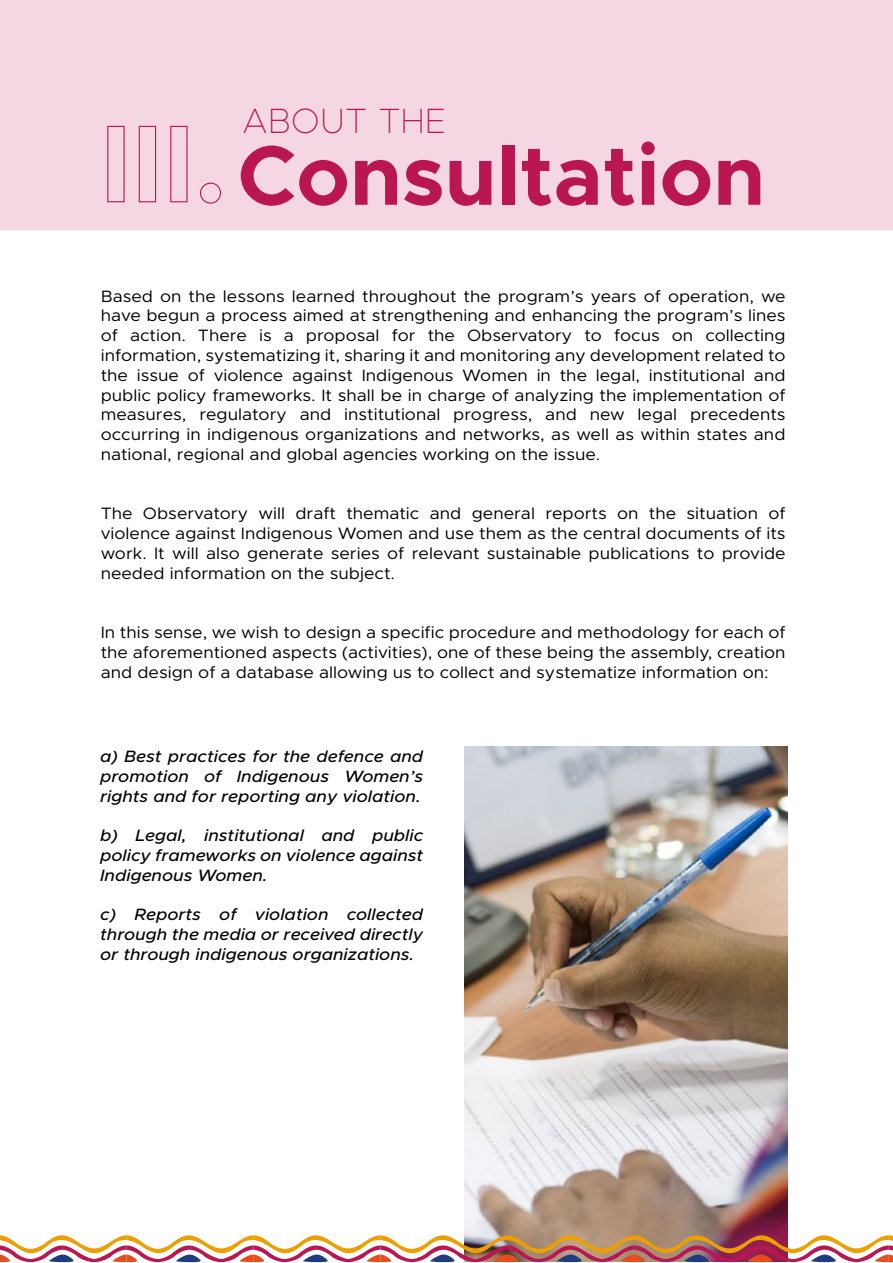
<style>
.page{position:relative;width:893px;height:1263px;background:#fff}
.page>*{position:absolute;margin:0;border:0;box-sizing:border-box;transform-origin:0 0}
.t1{font:700 84.75px "Metropolis";color:#ba1652}
.t2{font:100 35.25px "Metropolis";letter-spacing:.01em;color:#ba1652}
.t3{font:16.5px/19.8px "Metropolis";color:#000;text-align:justify;scale:1.06 1}
.t4{font:italic 500 16.5px/19.8px "Metropolis";color:#000;text-align:justify;scale:1.06 1}
</style>
<div class="page">
<img style="left:464px;top:747px;width:323px;height:486px">
<svg style="left:0;top:1233px;width:893px;height:29px"></svg>
<div style="left:0;top:0;width:893px;height:230px;background:#f4d7e3"></div>
<div style="left:107px;top:126px;width:18px;height:76px;border:1px solid #ba1652"></div>
<div style="left:139px;top:126px;width:17px;height:76px;border:1px solid #ba1652"></div>
<div style="left:170px;top:126px;width:18px;height:76px;border:1px solid #ba1652"></div>
<div style="left:200px;top:183px;width:21px;height:21px;border:1px solid #ba1652;border-radius:50%"></div>
<h2 class="t2" style="left:242px;top:99px;width:205px">ABOUT THE</h2>
<h1 class="t1" style="left:237px;top:122px;width:530px">Consultation</h1>
<p class="t3" style="left:101px;top:286px;width:648px">Based on the lessons learned throughout the program’s years of operation, we have begun a process aimed at strengthening and enhancing the program’s lines of action. There is a proposal for the Observatory to focus on collecting information, systematizing it, sharing it and monitoring any development related to the issue of violence against Indigenous Women in the legal, institutional and public policy frameworks. It shall be in charge of analyzing the implementation of measures, regulatory and institutional progress, and new legal precedents occurring in indigenous organizations and networks, as well as within states and national, regional and global agencies working on the issue.</p>
<p class="t3" style="left:101px;top:504px;width:648px">The Observatory will draft thematic and general reports on the situation of violence against Indigenous Women and use them as the central documents of its work. It will also generate series of relevant sustainable publications to provide needed information on the subject.</p>
<p class="t3" style="left:101px;top:623px;width:648px">In this sense, we wish to design a specific procedure and methodology for each of the aforementioned aspects (activities), one of these being the assembly, creation and design of a database allowing us to collect and systematize information on:</p>
<p class="t4" style="left:100px;top:746px;width:306px">a) Best practices for the defence and promotion of Indigenous Women’s rights and for reporting any violation.</p>
<p class="t4" style="left:100px;top:826px;width:306px">b) Legal, institutional and public policy frameworks on violence against Indigenous Women.</p>
<p class="t4" style="left:100px;top:905px;width:306px">c) Reports of violation collected through the media or received directly or through indigenous organizations.</p>
</div>
